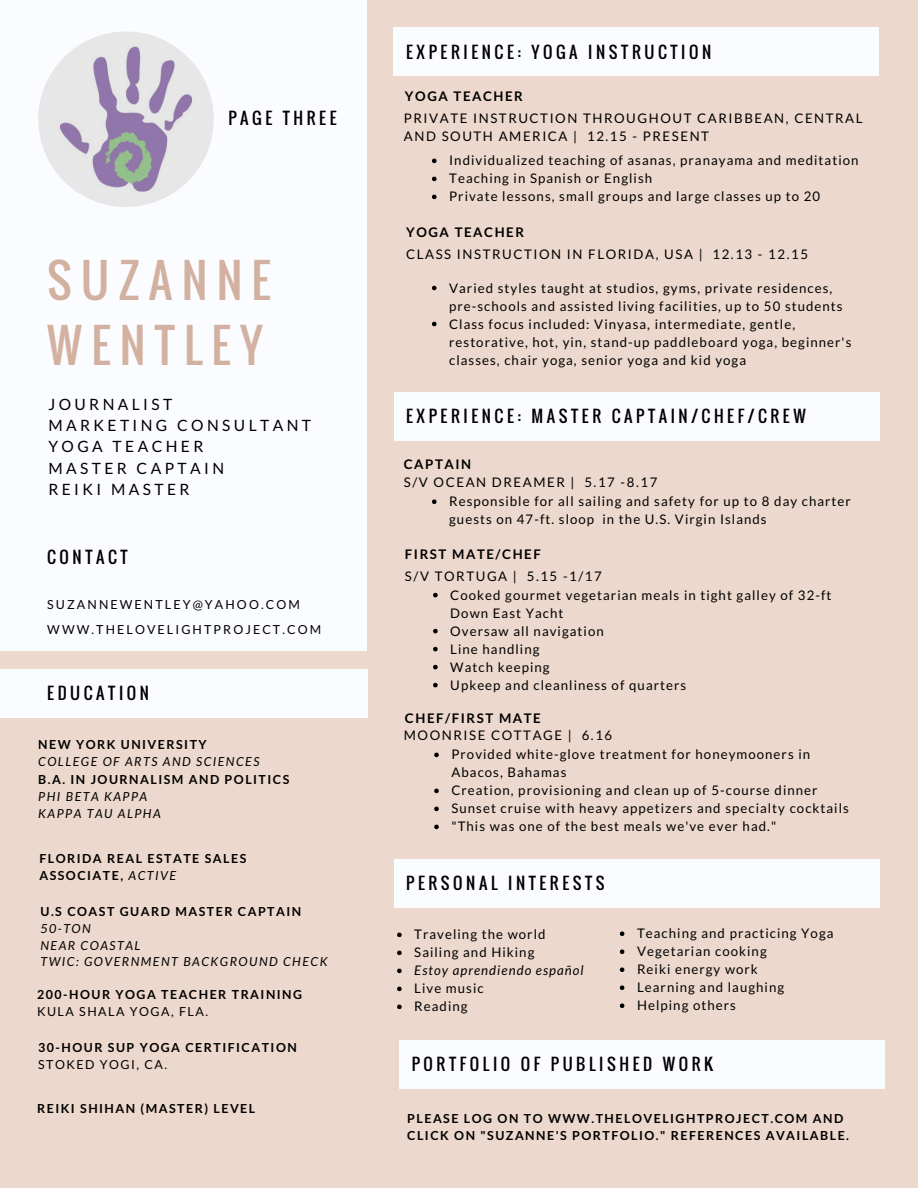
<style>
.page{position:relative;width:918px;height:1188px;background:#ecd8cc}
.page>*{position:absolute;margin:0;border:0;box-sizing:border-box;transform-origin:0 0}
.t1{font:45.9px/64.2px "Oswald";letter-spacing:.2em;color:#d3b1a1}
.t2{font:16.35px "Oswald";letter-spacing:.22em;color:#000}
.t3{font:15.6px/21.3px "Lato";letter-spacing:.22em;color:#000}
.t4{font:13.2px/18px "Lato";letter-spacing:.08em;color:#000}
.t5{font:13.2px/18px "Lato";letter-spacing:.12em;color:#000}
.t6{font:700 13.2px "Lato";letter-spacing:.12em;color:#000}
.t7{font:italic 13.2px "Lato";letter-spacing:.08em;color:#000}
.t8{font:700 12.45px/16.8px "Lato";letter-spacing:.12em;color:#000}
.t9{font:italic 12.45px/16.8px "Lato";letter-spacing:.12em;color:#000}
.t10{font:12.45px/24.8px "Lato";letter-spacing:.17em;color:#000}
.t11{font:12.45px "Lato";letter-spacing:.12em;color:#000}
.s1{font-weight:400;font-style:italic}
</style>
<div class="page">
<div style="left:0;top:669px;width:368px;height:49px;background:#fbfcff"></div>
<div style="left:0;top:0;width:367px;height:651px;background:#fbfcff"></div>
<div style="left:393px;top:27px;width:486px;height:48px;background:#fbfcff"></div>
<svg style="left:432px;top:159px;width:4px;height:4px"></svg>
<svg style="left:432px;top:177px;width:4px;height:4px"></svg>
<svg style="left:432px;top:195px;width:4px;height:4px"></svg>
<img style="left:38px;top:32px;width:176px;height:175px;border-radius:50%">
<svg style="left:397px;top:933px;width:5px;height:4px"></svg>
<svg style="left:397px;top:951px;width:5px;height:4px"></svg>
<svg style="left:397px;top:969px;width:5px;height:4px"></svg>
<svg style="left:397px;top:987px;width:5px;height:4px"></svg>
<svg style="left:397px;top:1005px;width:5px;height:4px"></svg>
<svg style="left:620px;top:932px;width:4px;height:4px"></svg>
<svg style="left:620px;top:950px;width:4px;height:4px"></svg>
<svg style="left:620px;top:968px;width:4px;height:4px"></svg>
<svg style="left:620px;top:986px;width:4px;height:4px"></svg>
<svg style="left:620px;top:1004px;width:4px;height:4px"></svg>
<svg style="left:432px;top:286px;width:4px;height:4px"></svg>
<svg style="left:432px;top:322px;width:4px;height:4px"></svg>
<div style="left:394px;top:393px;width:486px;height:48px;background:#fbfcff"></div>
<svg style="left:432px;top:500px;width:4px;height:4px"></svg>
<svg style="left:433px;top:593px;width:5px;height:4px"></svg>
<svg style="left:433px;top:629px;width:5px;height:4px"></svg>
<svg style="left:433px;top:647px;width:5px;height:4px"></svg>
<svg style="left:433px;top:665px;width:5px;height:4px"></svg>
<svg style="left:433px;top:683px;width:5px;height:4px"></svg>
<svg style="left:434px;top:753px;width:5px;height:4px"></svg>
<svg style="left:434px;top:789px;width:5px;height:4px"></svg>
<svg style="left:434px;top:807px;width:5px;height:4px"></svg>
<svg style="left:434px;top:825px;width:5px;height:4px"></svg>
<div style="left:394px;top:860px;width:486px;height:48px;background:#fbfcff"></div>
<div style="left:399px;top:1041px;width:486px;height:48px;background:#fbfcff"></div>
<p class="t2" style="left:228px;top:105px;width:110px">PAGE THREE</p>
<h1 class="t1" style="left:47px;top:248px;width:225px">SUZANNE<br>WENTLEY</h1>
<p class="t3" style="left:48px;top:393px;width:264px">JOURNALIST<br>MARKETING CONSULTANT<br>YOGA TEACHER<br>MASTER CAPTAIN<br>REIKI MASTER</p>
<p class="t2" style="left:47px;top:544px;width:82px">CONTACT</p>
<p class="t10" style="left:47px;top:592px;width:275px">SUZANNEWENTLEY@YAHOO.COM<br>WWW.THELOVELIGHTPROJECT.COM</p>
<p class="t2" style="left:47px;top:680px;width:103px">EDUCATION</p>
<p class="t8" style="left:38px;top:736px;width:170px">NEW YORK UNIVERSITY</p>
<p class="t9" style="left:38px;top:753px;width:223px">COLLEGE OF ARTS AND SCIENCES</p>
<p class="t8" style="left:38px;top:771px;width:253px">B.A. IN JOURNALISM AND POLITICS</p>
<p class="t9" style="left:38px;top:788px;width:124px">PHI BETA KAPPA<br>KAPPA TAU ALPHA</p>
<p class="t8" style="left:39px;top:850px;width:209px">FLORIDA REAL ESTATE SALES<br>ASSOCIATE, <span class="s1">ACTIVE</span></p>
<p class="t8" style="left:40px;top:903px;width:262px">U.S COAST GUARD MASTER CAPTAIN</p>
<p class="t9" style="left:40px;top:919px;width:289px">50-TON<br>NEAR COASTAL<br>TWIC: GOVERNMENT BACKGROUND CHECK</p>
<p class="t8" style="left:37px;top:986px;width:267px">200-HOUR YOGA TEACHER TRAINING</p>
<p class="t11" style="left:37px;top:1004px;width:172px">KULA SHALA YOGA, FLA.</p>
<p class="t8" style="left:38px;top:1039px;width:260px">30-HOUR SUP YOGA CERTIFICATION</p>
<p class="t11" style="left:38px;top:1056px;width:130px">STOKED YOGI, CA.</p>
<p class="t8" style="left:37px;top:1099px;width:220px">REIKI SHIHAN (MASTER) LEVEL</p>
<p class="t2" style="left:406px;top:39px;width:307px">EXPERIENCE: YOGA INSTRUCTION</p>
<p class="t6" style="left:405px;top:88px;width:119px">YOGA TEACHER</p>
<p class="t5" style="left:404px;top:109px;width:460px">PRIVATE INSTRUCTION THROUGHOUT CARIBBEAN, CENTRAL<br>AND SOUTH AMERICA | 12.15 - PRESENT</p>
<p class="t4" style="left:449px;top:151px;width:411px">Individualized teaching of asanas, pranayama and meditation<br>Teaching in Spanish or English<br>Private lessons, small groups and large classes up to 20</p>
<p class="t6" style="left:406px;top:224px;width:119px">YOGA TEACHER</p>
<p class="t5" style="left:406px;top:245px;width:403px">CLASS INSTRUCTION IN FLORIDA, USA | 12.13 - 12.15</p>
<p class="t4" style="left:449px;top:278px;width:404px">Varied styles taught at studios, gyms, private residences, pre-schools and assisted living facilities, up to 50 students Class focus included: Vinyasa, intermediate, gentle, restorative, hot, yin, stand-up paddleboard yoga, beginner's classes, chair yoga, senior yoga and kid yoga</p>
<p class="t2" style="left:406px;top:403px;width:401px">EXPERIENCE: MASTER CAPTAIN/CHEF/CREW</p>
<p class="t6" style="left:404px;top:456px;width:69px">CAPTAIN</p>
<p class="t5" style="left:404px;top:473px;width:255px">S/V OCEAN DREAMER | 5.17 -8.17</p>
<p class="t4" style="left:449px;top:492px;width:403px">Responsible for all sailing and safety for up to 8 day charter guests on 47-ft. sloop in the U.S. Virgin Islands</p>
<p class="t6" style="left:405px;top:546px;width:137px">FIRST MATE/CHEF</p>
<p class="t5" style="left:405px;top:566px;width:198px">S/V TORTUGA | 5.15 -1/17</p>
<p class="t4" style="left:450px;top:586px;width:383px">Cooked gourmet vegetarian meals in tight galley of 32-ft<br>Down East Yacht<br>Oversaw all navigation<br>Line handling<br>Watch keeping<br>Upkeep and cleanliness of quarters</p>
<p class="t6" style="left:405px;top:710px;width:137px">CHEF/FIRST MATE</p>
<p class="t5" style="left:404px;top:726px;width:210px">MOONRISE COTTAGE | 6.16</p>
<p class="t4" style="left:451px;top:745px;width:399px">Provided white-glove treatment for honeymooners in Abacos, Bahamas<br>Creation, provisioning and clean up of 5-course dinner Sunset cruise with heavy appetizers and specialty cocktails "This was one of the best meals we've ever had."</p>
<p class="t2" style="left:406px;top:870px;width:200px">PERSONAL INTERESTS</p>
<p class="t4" style="left:414px;top:925px;width:133px">Traveling the world<br>Sailing and Hiking</p>
<p class="t7" style="left:414px;top:962px;width:171px">Estoy aprendiendo español</p>
<p class="t4" style="left:414px;top:979px;width:71px">Live music<br>Reading</p>
<p class="t4" style="left:637px;top:924px;width:198px">Teaching and practicing Yoga<br>Vegetarian cooking<br>Reiki energy work<br>Learning and laughing<br>Helping others</p>
<p class="t2" style="left:412px;top:1051px;width:303px">PORTFOLIO OF PUBLISHED WORK</p>
<p class="t8" style="left:407px;top:1110px;width:443px">PLEASE LOG ON TO WWW.THELOVELIGHTPROJECT.COM AND<br>CLICK ON "SUZANNE'S PORTFOLIO." REFERENCES AVAILABLE.</p>
</div>
